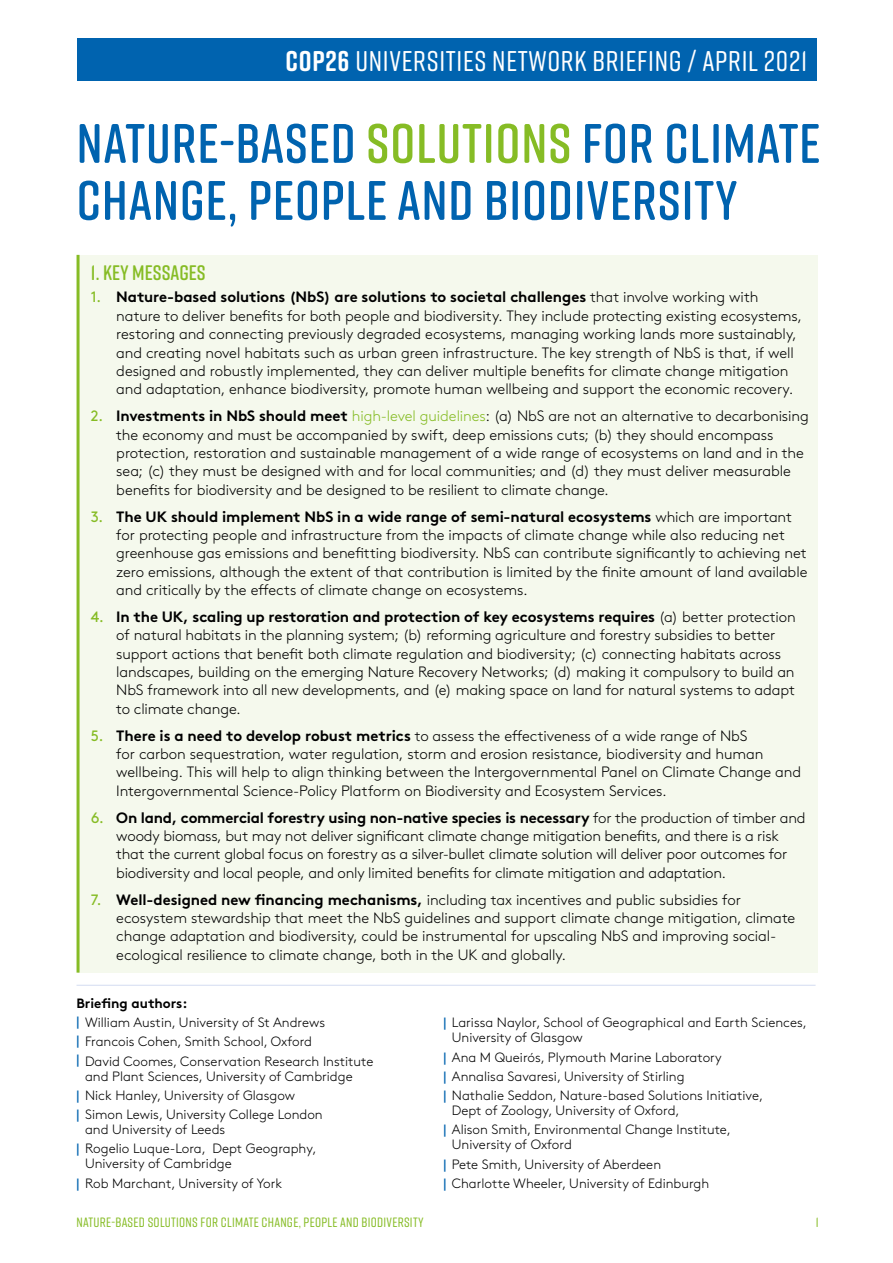
<style>
.page{position:relative;width:893px;height:1263px;background:#fff}
.page>*{position:absolute;margin:0;border:0;box-sizing:border-box;transform-origin:0 0}
._02_Title{font:600 55.5px/57px "Rift Soft";letter-spacing:.015em;color:#0063af}
._01_COP26_main_headi{font:500 28.5px "Rift Soft";letter-spacing:.025em;color:#fff}
._03_Key_Messages{font:600 21px "Rift Soft";letter-spacing:.005em;color:#86bc25}
.t1{font:300 15px/18.3px "Brown";letter-spacing:-.01em;color:#000}
.t2{font:300 13.5px/15px "Brown";color:#000}
.t3{font:500 13.5px "Rift Soft";letter-spacing:.02em;color:#86bc25}
._07_Briefing_authors{font:700 13.5px "Brown";color:#000}
.s1{font-weight:700}
.s2{color:#86bc25}
.s3{font-weight:400;color:#86bc25}
.s4{font-weight:400;color:#0063af}
</style>
<div class="page">
<div style="left:77px;top:38px;width:739px;height:43px;background:#0063af"></div>
<hr style="left:77px;top:985px;width:739px;height:1px;background:#d3dcf1">
<div style="left:78px;top:255px;width:740px;height:718px;background:#f5f9ed"></div>
<hr style="left:77px;top:255px;width:3px;height:718px;background:#86bc25">
<p class="_01_COP26_main_headi" style="left:286px;top:41px;width:523px"><span class="s1">COP26</span> UNIVERSITIES NETWORK BRIEFING / APRIL 2021</p>
<h2 class="_02_Title" style="left:77px;top:113px;width:745px">NATURE-BASED <span class="s2">SOLUTIONS</span> FOR CLIMATE<br>CHANGE, PEOPLE AND BIODIVERSITY</h2>
<h3 class="_03_Key_Messages" style="left:91px;top:257px;width:116px">1. KEY MESSAGES</h3>
<p class="t1" style="left:116px;top:287px;width:687px;text-indent:-26px"><span class="s3">1.</span> <span class="s1">Nature-based solutions (NbS) are solutions to societal challenges</span> that involve working with nature to deliver benefits for both people and biodiversity. They include protecting existing ecosystems, restoring and connecting previously degraded ecosystems, managing working lands more sustainably, and creating novel habitats such as urban green infrastructure. The key strength of NbS is that, if well designed and robustly implemented, they can deliver multiple benefits for climate change mitigation and adaptation, enhance biodiversity, promote human wellbeing and support the economic recovery.</p>
<p class="t1" style="left:116px;top:406px;width:694px;text-indent:-26px"><span class="s3">2.</span> <span class="s1">Investments in NbS should meet</span> <span class="s2">high-level guidelines</span>: (a) NbS are not an alternative to decarbonising the economy and must be accompanied by swift, deep emissions cuts; (b) they should encompass protection, restoration and sustainable management of a wide range of ecosystems on land and in the sea; (c) they must be designed with and for local communities; and (d) they must deliver measurable benefits for biodiversity and be designed to be resilient to climate change.</p>
<p class="t1" style="left:116px;top:506px;width:693px;text-indent:-26px"><span class="s3">3.</span> <span class="s1">The UK should implement NbS in a wide range of semi-natural ecosystems</span> which are important for protecting people and infrastructure from the impacts of climate change while also reducing net greenhouse gas emissions and benefitting biodiversity. NbS can contribute significantly to achieving net zero emissions, although the extent of that contribution is limited by the finite amount of land available and critically by the effects of climate change on ecosystems.</p>
<p class="t1" style="left:116px;top:606px;width:681px;text-indent:-26px"><span class="s3">4.</span> <span class="s1">In the UK, scaling up restoration and protection of key ecosystems requires</span> (a) better protection of natural habitats in the planning system; (b) reforming agriculture and forestry subsidies to better support actions that benefit both climate regulation and biodiversity; (c) connecting habitats across landscapes, building on the emerging Nature Recovery Networks; (d) making it compulsory to build an NbS framework into all new developments, and (e) making space on land for natural systems to adapt to climate change.</p>
<p class="t1" style="left:116px;top:725px;width:686px;text-indent:-26px"><span class="s3">5.</span> <span class="s1">There is a need to develop robust metrics</span> to assess the effectiveness of a wide range of NbS<br>for carbon sequestration, water regulation, storm and erosion resistance, biodiversity and human wellbeing. This will help to align thinking between the Intergovernmental Panel on Climate Change and Intergovernmental Science-Policy Platform on Biodiversity and Ecosystem Services.</p>
<p class="t1" style="left:116px;top:807px;width:691px;text-indent:-26px"><span class="s3">6.</span> <span class="s1">On land, commercial forestry using non-native species is necessary</span> for the production of timber and woody biomass, but may not deliver significant climate change mitigation benefits, and there is a risk that the current global focus on forestry as a silver-bullet climate solution will deliver poor outcomes for biodiversity and local people, and only limited benefits for climate mitigation and adaptation.</p>
<p class="t1" style="left:116px;top:889px;width:681px;text-indent:-26px"><span class="s3">7.</span> <span class="s1">Well-designed new financing mechanisms,</span> including tax incentives and public subsidies for ecosystem stewardship that meet the NbS guidelines and support climate change mitigation, climate change adaptation and biodiversity, could be instrumental for upscaling NbS and improving social&shy;ecological resilience to climate change, both in the UK and globally.</p>
<p class="_07_Briefing_authors" style="left:77px;top:992px;width:112px">Briefing authors:</p>
<p class="t2" style="left:77px;top:1014px;width:250px"><span class="s4">|</span> William Austin, University of St Andrews</p>
<p class="t2" style="left:77px;top:1033px;width:237px"><span class="s4">|</span> Francois Cohen, Smith School, Oxford</p>
<p class="t2" style="left:85px;top:1052px;width:290px;text-indent:-9px"><span class="s4">|</span> David Coomes, Conservation Research Institute and Plant Sciences, University of Cambridge</p>
<p class="t2" style="left:77px;top:1086px;width:220px"><span class="s4">|</span> Nick Hanley, University of Glasgow</p>
<p class="t2" style="left:85px;top:1106px;width:239px;text-indent:-9px"><span class="s4">|</span> Simon Lewis, University College London and University of Leeds</p>
<p class="t2" style="left:85px;top:1140px;width:233px;text-indent:-9px"><span class="s4">|</span> Rogelio Luque-Lora, Dept Geography,<br>University of Cambridge</p>
<p class="t2" style="left:77px;top:1174px;width:207px"><span class="s4">|</span> Rob Marchant, University of York</p>
<p class="t2" style="left:452px;top:1014px;width:357px;text-indent:-9px"><span class="s4">|</span> Larissa Naylor, School of Geographical and Earth Sciences,<br>University of Glasgow</p>
<p class="t2" style="left:443px;top:1048px;width:280px"><span class="s4">|</span> Ana M Queirós, Plymouth Marine Laboratory</p>
<p class="t2" style="left:443px;top:1068px;width:243px"><span class="s4">|</span> Annalisa Savaresi, University of Stirling</p>
<p class="t2" style="left:452px;top:1087px;width:313px;text-indent:-9px"><span class="s4">|</span> Nathalie Seddon, Nature-based Solutions Initiative,<br>Dept of Zoology, University of Oxford,</p>
<p class="t2" style="left:452px;top:1121px;width:281px;text-indent:-9px"><span class="s4">|</span> Alison Smith, Environmental Change Institute,<br>University of Oxford</p>
<p class="t2" style="left:443px;top:1155px;width:219px"><span class="s4">|</span> Pete Smith, University of Aberdeen</p>
<p class="t2" style="left:443px;top:1175px;width:267px"><span class="s4">|</span> Charlotte Wheeler, University of Edinburgh</p>
<p class="t3" style="left:77px;top:1213px;width:349px">NATURE-BASED SOLUTIONS FOR CLIMATE CHANGE, PEOPLE AND BIODIVERSITY</p>
<p class="t3" style="left:816px;top:1212px;width:4px">1</p>
</div>
